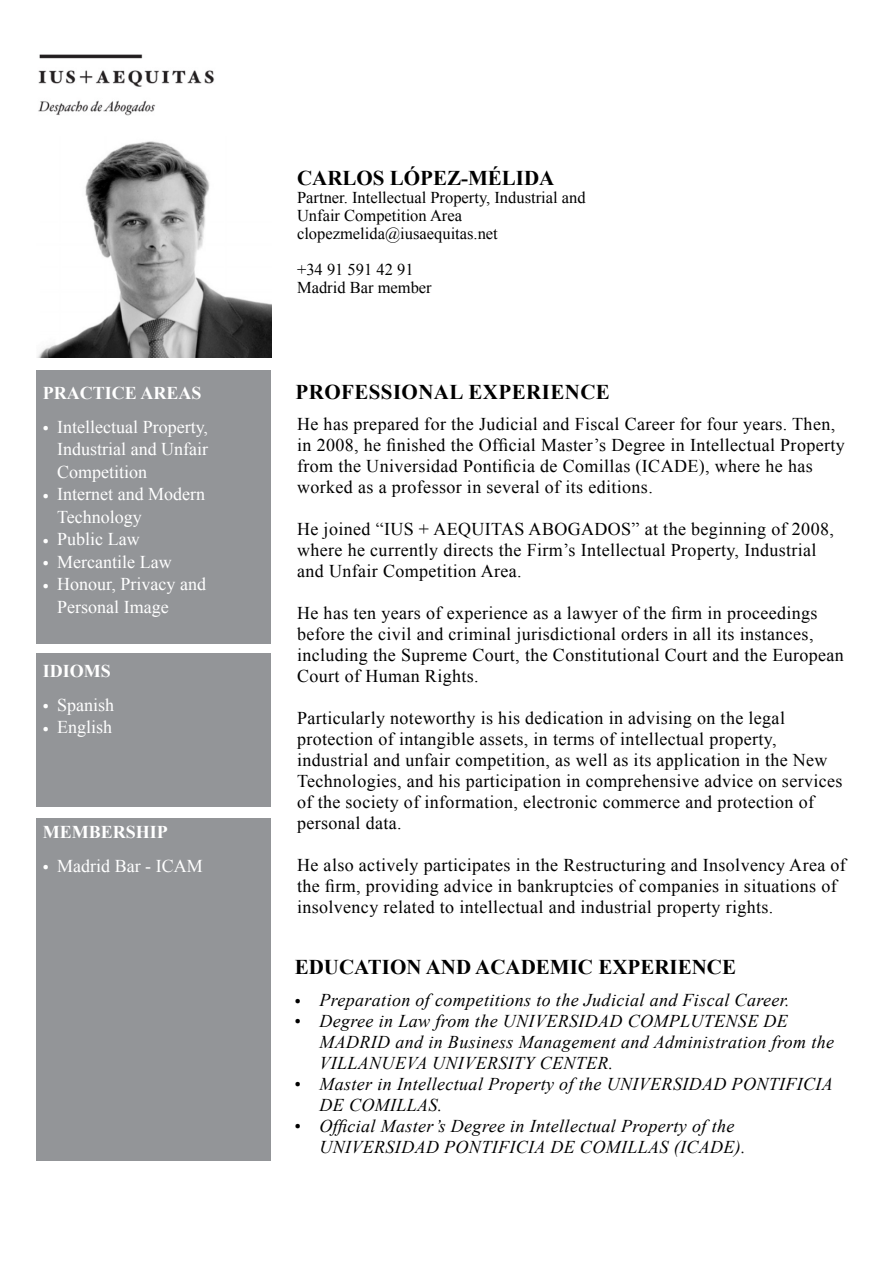
<style>
.page{position:relative;width:893px;height:1263px;background:#fff}
.page>*{position:absolute;margin:0;border:0;box-sizing:border-box;transform-origin:0 0}
.t1{font:700 21px "Times New Roman";color:#000}
.t2{font:700 21px "Times New Roman";letter-spacing:.02em;color:#000}
.t3{font:18px/21px "Times New Roman";letter-spacing:.02em;color:#000}
.t4{font:italic 18px/21px "Times New Roman";letter-spacing:.02em;color:#000}
.t5{font:18px/22.5px "Times New Roman";color:#fff}
.t6{font:700 18px "Times New Roman";color:#fff}
.t7{font:700 18px/22.5px "Maison Neue";color:#fff}
.t8{font:700 18px/19.5px "Maison Neue";color:#000}
.t9{font:16.5px/18px "Times New Roman";color:#000}
</style>
<div class="page">
<img style="left:38px;top:54px;width:177px;height:62px">
<img style="left:37px;top:141px;width:234px;height:217px">
<div style="left:37px;top:370px;width:234px;height:274px;background:#939598"></div>
<div style="left:37px;top:653px;width:234px;height:154px;background:#939598"></div>
<div style="left:37px;top:818px;width:234px;height:342px;background:#939598"></div>
<p class="t6" style="left:43px;top:380px;width:160px">PRACTICE AREAS</p>
<p class="t7" style="left:43px;top:417px;width:7px">•</p>
<p class="t7" style="left:43px;top:484px;width:7px">•</p>
<p class="t7" style="left:43px;top:529px;width:7px;text-align:justify">• • •</p>
<p class="t5" style="left:57px;top:415px;width:152px">Intellectual Property,<br>Industrial and Unfair<br>Competition<br>Internet and Modern<br>Technology<br>Public Law<br>Mercantile Law<br>Honour, Privacy and<br>Personal Image</p>
<p class="t6" style="left:43px;top:658px;width:70px">IDIOMS</p>
<p class="t7" style="left:43px;top:695px;width:7px">• •</p>
<p class="t5" style="left:57px;top:693px;width:59px">Spanish<br>English</p>
<p class="t6" style="left:43px;top:819px;width:127px">MEMBERSHIP</p>
<p class="t7" style="left:43px;top:856px;width:7px">•</p>
<p class="t5" style="left:57px;top:854px;width:147px">Madrid Bar - ICAM</p>
<p class="t1" style="left:297px;top:163px;width:259px">CARLOS LÓPEZ-MÉLIDA</p>
<p class="t9" style="left:297px;top:188px;width:290px">Partner. Intellectual Property, Industrial and<br>Unfair Competition Area clopezmelida@iusaequitas.net</p>
<p class="t9" style="left:297px;top:260px;width:136px">+34 91 591 42 91<br>Madrid Bar member</p>
<p class="t2" style="left:296px;top:377px;width:316px">PROFESSIONAL EXPERIENCE</p>
<p class="t3" style="left:297px;top:413px;width:549px">He has prepared for the Judicial and Fiscal Career for four years. Then, in 2008, he finished the Official Master’s Degree in Intellectual Property from the Universidad Pontificia de Comillas (ICADE), where he has worked as a professor in several of its editions.</p>
<p class="t3" style="left:297px;top:518px;width:538px">He joined “IUS + AEQUITAS ABOGADOS” at the beginning of 2008, where he currently directs the Firm’s Intellectual Property, Industrial and Unfair Competition Area.</p>
<p class="t3" style="left:297px;top:602px;width:548px">He has ten years of experience as a lawyer of the firm in proceedings before the civil and criminal jurisdictional orders in all its instances, including the Supreme Court, the Constitutional Court and the European Court of Human Rights.</p>
<p class="t3" style="left:297px;top:707px;width:547px">Particularly noteworthy is his dedication in advising on the legal protection of intangible assets, in terms of intellectual property, industrial and unfair competition, as well as its application in the New Technologies, and his participation in comprehensive advice on services of the society of information, electronic commerce and protection of personal data.</p>
<p class="t3" style="left:297px;top:854px;width:550px">He also actively participates in the Restructuring and Insolvency Area of the firm, providing advice in bankruptcies of companies in situations of insolvency related to intellectual and industrial property rights.</p>
<p class="t1" style="left:295px;top:953px;width:443px">EDUCATION AND ACADEMIC EXPERIENCE</p>
<p class="t4" style="left:319px;top:989px;width:516px">Preparation of competitions to the Judicial and Fiscal Career.<br>Degree in Law from the UNIVERSIDAD COMPLUTENSE DE MADRID and in Business Management and Administration from the VILLANUEVA UNIVERSITY CENTER.<br>Master in Intellectual Property of the UNIVERSIDAD PONTIFICIA DE COMILLAS.<br>Official Master’s Degree in Intellectual Property of the UNIVERSIDAD PONTIFICIA DE COMILLAS (ICADE).</p>
<p class="t8" style="left:295px;top:991px;width:7px">• •</p>
<p class="t8" style="left:295px;top:1074px;width:7px">•</p>
<p class="t8" style="left:295px;top:1116px;width:7px">•</p>
</div>
